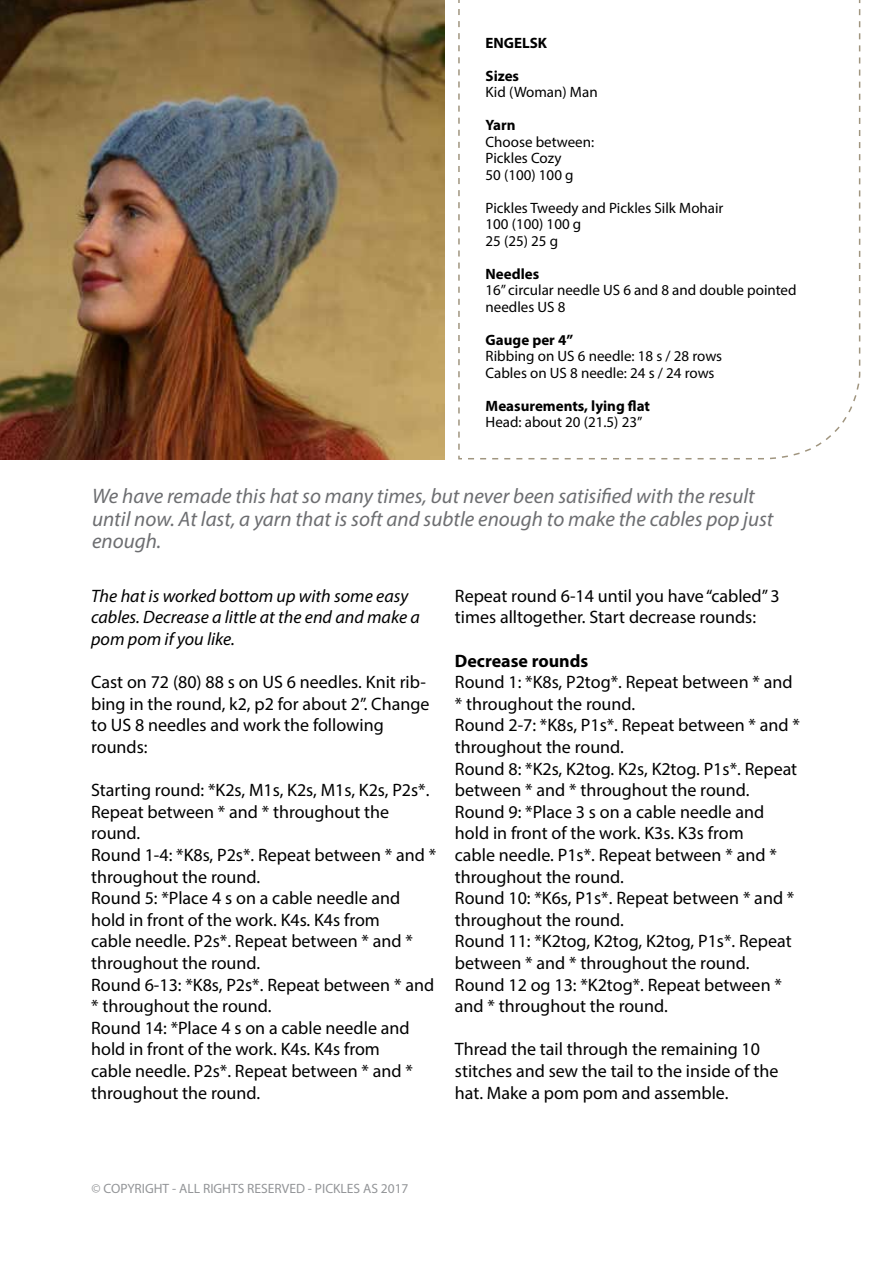
<style>
.page{position:relative;width:893px;height:1263px;background:#fff}
.page>*{position:absolute;margin:0;border:0;box-sizing:border-box;transform-origin:0 0}
.t1{font:italic 21px/22.5px "Myriad Pro";color:#6d6e71}
.t2{font:18px/21.6px "Myriad Pro";color:#000}
.t3{font:italic 18px/21.6px "Myriad Pro";color:#000}
.t4{font:700 18px "Myriad Pro";color:#000}
.t5{font:15px/16.5px "Myriad Pro";color:#000}
.t6{font:700 15px "Myriad Pro";color:#000}
.t7{font:13.5px "Myriad Pro";color:#939598}
</style>
<div class="page">
<svg style="left:458px;top:0;width:403px;height:460px"></svg>
<img style="left:0;top:0;width:444px;height:459px">
<p class="t6" style="left:486px;top:33px;width:63px">ENGELSK</p>
<p class="t6" style="left:486px;top:66px;width:35px">Sizes</p>
<p class="t5" style="left:486px;top:84px;width:114px">Kid (Woman) Man</p>
<p class="t6" style="left:486px;top:115px;width:32px">Yarn</p>
<p class="t5" style="left:486px;top:133px;width:110px">Choose between:<br>Pickles Cozy<br>50 (100) 100 g</p>
<p class="t5" style="left:486px;top:199px;width:239px">Pickles Tweedy and Pickles Silk Mohair<br>100 (100) 100 g<br>25 (25) 25 g</p>
<p class="t6" style="left:486px;top:264px;width:55px">Needles</p>
<p class="t5" style="left:486px;top:282px;width:313px">16” circular needle US 6 and 8 and double pointed needles US 8</p>
<p class="t6" style="left:486px;top:330px;width:89px">Gauge per 4”</p>
<p class="t5" style="left:486px;top:348px;width:238px">Ribbing on US 6 needle: 18 s / 28 rows<br>Cables on US 8 needle: 24 s / 24 rows</p>
<p class="t6" style="left:486px;top:396px;width:166px">Measurements, lying flat</p>
<p class="t5" style="left:486px;top:414px;width:158px">Head: about 20 (21.5) 23”</p>
<p class="t1" style="left:92px;top:485px;width:683px">We have remade this hat so many times, but never been satisified with the result until now. At last, a yarn that is soft and subtle enough to make the cables pop just enough.</p>
<p class="t3" style="left:91px;top:585px;width:330px">The hat is worked bottom up with some easy cables. Decrease a little at the end and make a pom pom if you like.</p>
<p class="t2" style="left:91px;top:671px;width:340px">Cast on 72 (80) 88 s on US 6 needles. Knit rib&shy;bing in the round, k2, p2 for about 2”. Change to US 8 needles and work the following rounds:</p>
<p class="t2" style="left:91px;top:779px;width:347px">Starting round: *K2s, M1s, K2s, M1s, K2s, P2s*.<br>Repeat between * and * throughout the round.<br>Round 1-4: *K8s, P2s*. Repeat between * and * throughout the round.<br>Round 5: *Place 4 s on a cable needle and hold in front of the work. K4s. K4s from<br>cable needle. P2s*. Repeat between * and * throughout the round.<br>Round 6-13: *K8s, P2s*. Repeat between * and * throughout the round.<br>Round 14: *Place 4 s on a cable needle and hold in front of the work. K4s. K4s from<br>cable needle. P2s*. Repeat between * and * throughout the round.</p>
<p class="t2" style="left:455px;top:585px;width:326px">Repeat round 6-14 until you have “cabled” 3 times alltogether. Start decrease rounds:</p>
<p class="t4" style="left:455px;top:649px;width:135px">Decrease rounds</p>
<p class="t2" style="left:455px;top:671px;width:347px">Round 1: *K8s, P2tog*. Repeat between * and * throughout the round.<br>Round 2-7: *K8s, P1s*. Repeat between * and * throughout the round.<br>Round 8: *K2s, K2tog. K2s, K2tog. P1s*. Repeat between * and * throughout the round.<br>Round 9: *Place 3 s on a cable needle and hold in front of the work. K3s. K3s from<br>cable needle. P1s*. Repeat between * and * throughout the round.<br>Round 10: *K6s, P1s*. Repeat between * and * throughout the round.<br>Round 11: *K2tog, K2tog, K2tog, P1s*. Repeat between * and * throughout the round.<br>Round 12 og 13: *K2tog*. Repeat between * and * throughout the round.</p>
<p class="t2" style="left:455px;top:1038px;width:325px">Thread the tail through the remaining 10 stitches and sew the tail to the inside of the hat. Make a pom pom and assemble.</p>
<p class="t7" style="left:92px;top:1180px;width:319px">© COPYRIGHT - ALL RIGHTS RESERVED - PICKLES AS 2017</p>
</div>
